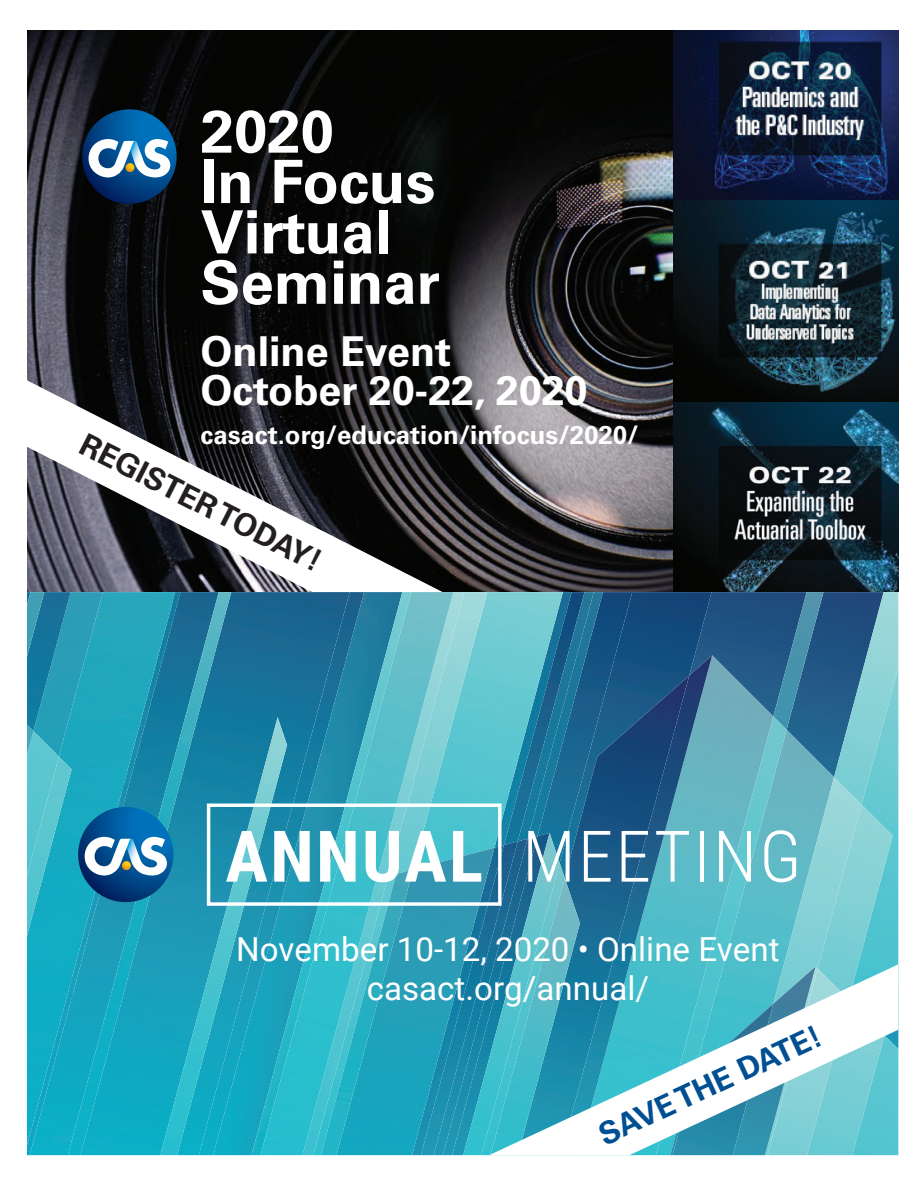
<style>
.page{position:relative;width:918px;height:1188px;background:#fff}
.page>*{position:absolute;margin:0;border:0;box-sizing:border-box;transform-origin:0 0}
.t1{font:300 71.25px "Roboto Condensed";letter-spacing:.03em;color:#fff}
.t2{font:700 59.85px/50.4px "Univers LT Std";color:#fff}
.t3{font:700 41.1px/39px "Univers LT Std";color:#fff}
.t4{font:33.15px/39.8px "Roboto";color:#fff;text-align:center}
.t5{font:700 30.75px "Univers LT Std";color:#231f20}
.t6{font:700 30.75px "Univers LT Std";color:#004f92}
.t7{font:700 25.8px "Univers LT Std";color:#fff}
.s1{font-weight:700}
</style>
<div class="page">
<img style="left:27px;top:30px;width:647px;height:562px">
<img style="left:674px;top:30px;width:224px;height:562px">
<svg style="left:77px;top:109px;width:100px;height:95px"></svg>
<svg style="left:27px;top:375px;width:443px;height:217px"></svg>
<div style="left:712px;top:592px;width:122px;height:63px;background:#1e5181"></div>
<div style="left:603px;top:592px;width:86px;height:63px;background:#114a7c"></div>
<img style="left:689px;top:592px;width:23px;height:63px">
<img style="left:893px;top:805px;width:5px;height:159px">
<img style="left:862px;top:592px;width:36px;height:213px">
<img style="left:834px;top:592px;width:50px;height:185px">
<img style="left:594px;top:592px;width:9px;height:63px">
<img style="left:712px;top:655px;width:122px;height:122px">
<img style="left:862px;top:805px;width:31px;height:159px">
<img style="left:787px;top:777px;width:75px;height:187px">
<img style="left:594px;top:655px;width:118px;height:62px">
<img style="left:563px;top:676px;width:126px;height:288px">
<img style="left:563px;top:592px;width:31px;height:249px">
<img style="left:487px;top:592px;width:76px;height:271px">
<img style="left:27px;top:757px;width:3px;height:179px">
<img style="left:27px;top:657px;width:3px;height:68px">
<img style="left:27px;top:725px;width:3px;height:30px">
<img style="left:27px;top:612px;width:3px;height:45px">
<img style="left:30px;top:592px;width:38px;height:563px">
<img style="left:231px;top:592px;width:20px;height:125px">
<img style="left:464px;top:592px;width:23px;height:241px">
<img style="left:453px;top:592px;width:11px;height:241px">
<img style="left:261px;top:592px;width:42px;height:563px">
<img style="left:303px;top:592px;width:150px;height:563px">
<img style="left:337px;top:848px;width:126px;height:307px">
<img style="left:321px;top:869px;width:92px;height:286px">
<img style="left:463px;top:833px;width:97px;height:322px">
<img style="left:481px;top:863px;width:84px;height:292px">
<img style="left:491px;top:878px;width:89px;height:86px">
<img style="left:773px;top:592px;width:50px;height:138px">
<img style="left:656px;top:717px;width:131px;height:247px">
<img style="left:231px;top:717px;width:56px;height:438px">
<img style="left:68px;top:592px;width:163px;height:563px">
<div style="left:207px;top:804px;width:295px;height:102px;border:3px solid #fff"></div>
<svg style="left:74px;top:807px;width:99px;height:95px"></svg>
<svg style="left:489px;top:964px;width:409px;height:191px"></svg>
<svg style="left:27px;top:591px;width:4px;height:21px"></svg>
<h2 class="t2" style="left:201px;top:107px;width:241px">2020<br>In Focus<br>Virtual<br>Seminar</h2>
<p class="t3" style="left:201px;top:332px;width:388px">Online Event<br>October 20-22, 2020</p>
<p class="t5" style="left:90px;top:426px;width:269px;rotate:27deg">REGISTER TODAY!</p>
<p class="t7" style="left:201px;top:420px;width:439px">casact.org/education/infocus/2020/</p>
<p class="t1" style="left:225px;top:806px;width:578px"><span class="s1">ANNUAL</span> MEETING</p>
<p class="t4" style="left:236px;top:928px;width:545px">November 10-12, 2020 • Online Event casact.org/annual/</p>
<p class="t6" style="left:593px;top:1120px;width:244px;rotate:-25deg">SAVE THE DATE!</p>
</div>
